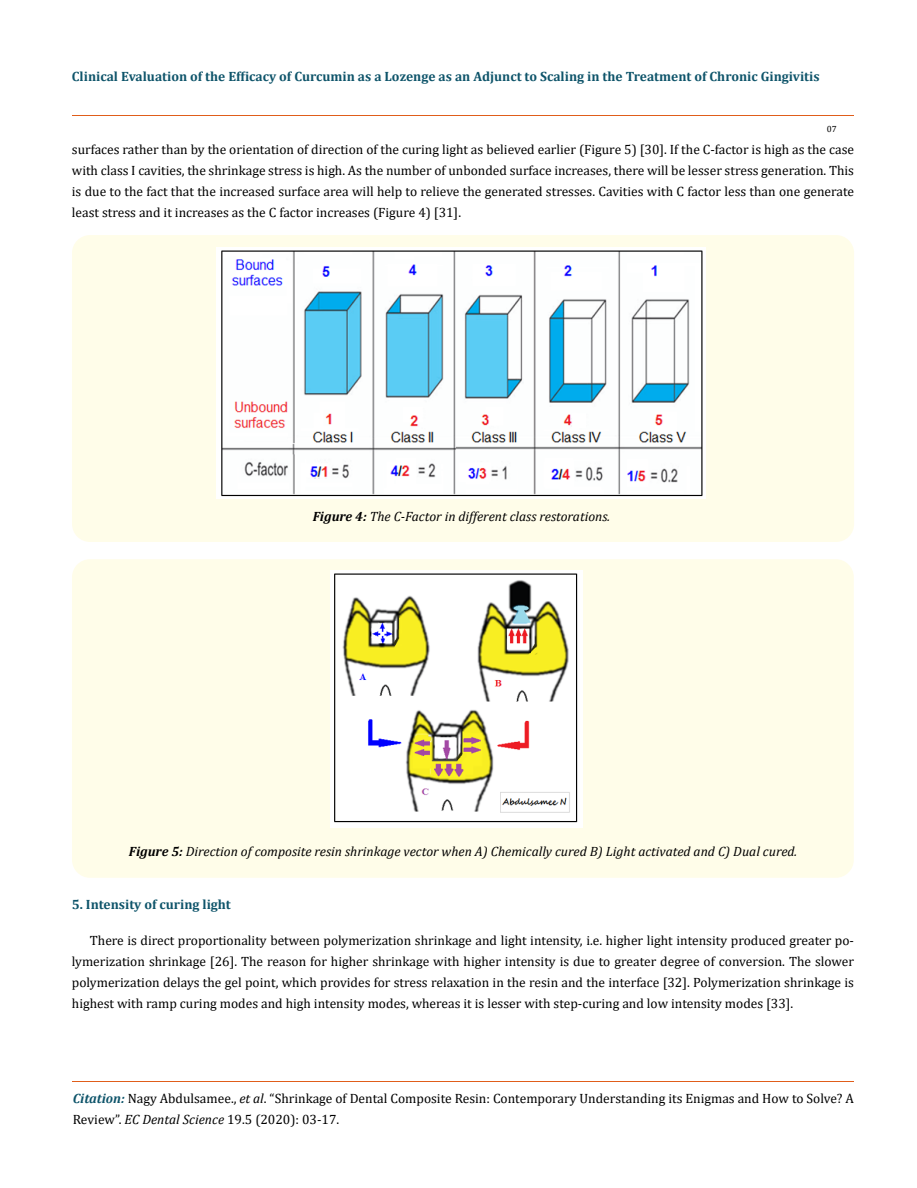
<style>
.page{position:relative;width:917px;height:1188px;background:#fff}
.page>*{position:absolute;margin:0;border:0;box-sizing:border-box;transform-origin:0 0}
.t1{font:13.5px/21px "Cambria";color:#000;text-align:justify}
.t2{font:italic 13.5px "Cambria";color:#000}
.t3{font:700 13.5px "Cambria";color:#0e546a}
.t4{font:9px "Cambria";color:#000}
.s1{font-weight:700}
.s2{font-weight:700;font-style:italic;color:#0e546a}
.s3{font-style:italic}
</style>
<div class="page">
<hr style="left:72px;top:115px;width:781px;height:1px;background:#e05d1a">
<hr style="left:72px;top:1082px;width:781px;height:1px;background:#e05d1a">
<div style="left:72px;top:235px;width:782px;height:307px;background:#fffde9;border-radius:18px"></div>
<div style="left:72px;top:559px;width:781px;height:319px;background:#fffde9;border-radius:18px"></div>
<img style="left:217px;top:248px;width:488px;height:250px">
<img style="left:331px;top:571px;width:252px;height:256px">
<p class="t3" style="left:72px;top:67px;width:749px">Clinical Evaluation of the Efficacy of Curcumin as a Lozenge as an Adjunct to Scaling in the Treatment of Chronic Gingivitis</p>
<p class="t4" style="left:826px;top:123px;width:11px">07</p>
<p class="t1" style="left:72px;top:138px;width:783px">surfaces rather than by the orientation of direction of the curing light as believed earlier (Figure 5) [30]. If the C-factor is high as the case with class I cavities, the shrinkage stress is high. As the number of unbonded surface increases, there will be lesser stress generation. This is due to the fact that the increased surface area will help to relieve the generated stresses. Cavities with C factor less than one generate least stress and it increases as the C factor increases (Figure 4) [31].</p>
<p class="t2" style="left:313px;top:507px;width:299px"><span class="s1">Figure 4:</span> The C-Factor in different class restorations.</p>
<p class="t2" style="left:129px;top:842px;width:670px"><span class="s1">Figure 5:</span> Direction of composite resin shrinkage vector when A) Chemically cured B) Light activated and C) Dual cured.</p>
<p class="t3" style="left:72px;top:895px;width:160px">5. Intensity of curing light</p>
<p class="t1" style="left:72px;top:930px;width:783px;text-indent:18px">There is direct proportionality between polymerization shrinkage and light intensity, i.e. higher light intensity produced greater po&shy;lymerization shrinkage [26]. The reason for higher shrinkage with higher intensity is due to greater degree of conversion. The slower polymerization delays the gel point, which provides for stress relaxation in the resin and the interface [32]. Polymerization shrinkage is highest with ramp curing modes and high intensity modes, whereas it is lesser with step-curing and low intensity modes [33].</p>
<p class="t1" style="left:73px;top:1088px;width:782px"><span class="s2">Citation:</span> Nagy Abdulsamee., <span class="s3">et al</span>. “Shrinkage of Dental Composite Resin: Contemporary Understanding its Enigmas and How to Solve? A<br>Review”. <span class="s3">EC Dental Science</span> 19.5 (2020): 03-17.</p>
</div>
